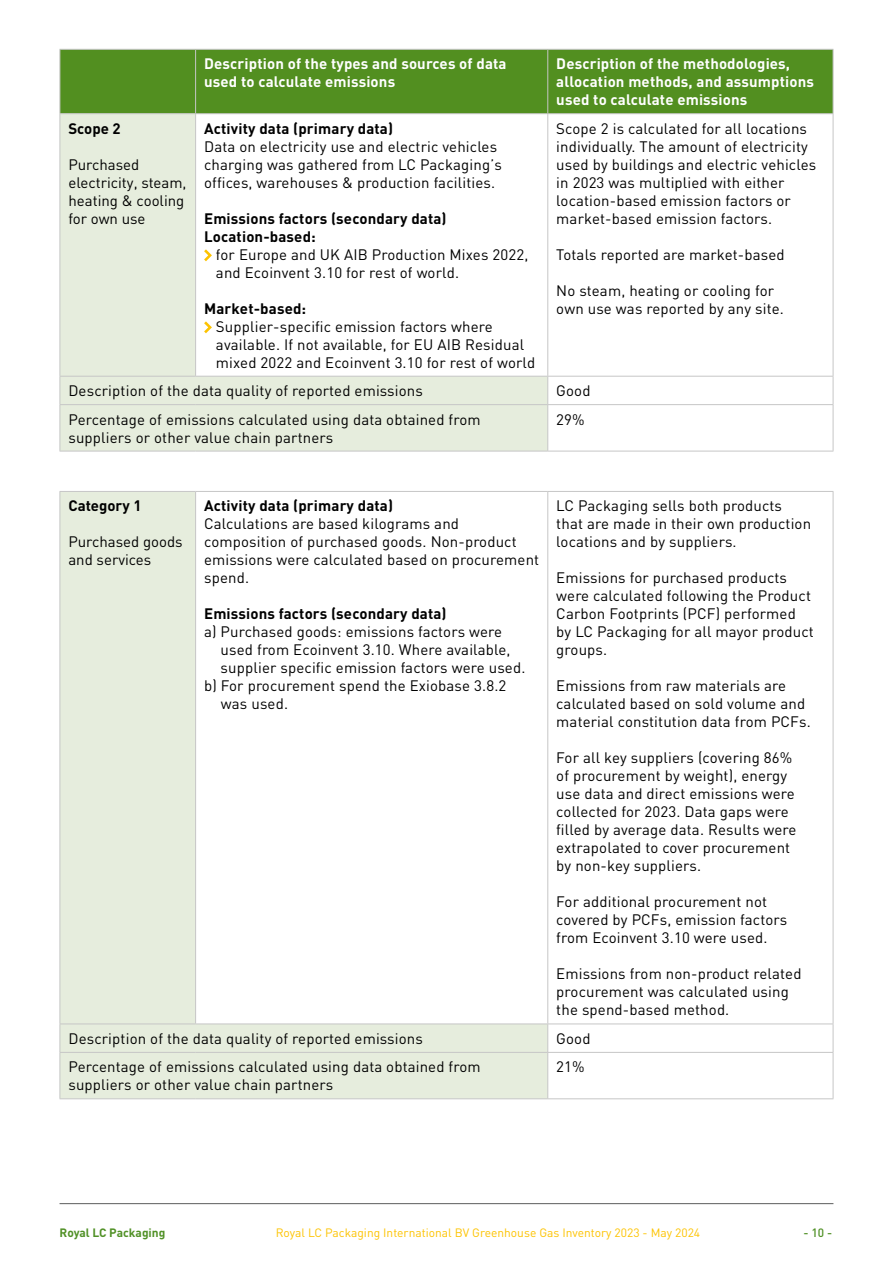
<style>
.page{position:relative;width:893px;height:1263px;background:#fff}
.page>*{position:absolute;margin:0;border:0;box-sizing:border-box;transform-origin:0 0}
.t1{font:15px/18px "DIN";letter-spacing:.01em;color:#000}
.t2{font:700 15px/18px "DIN";letter-spacing:.01em;color:#000}
.t3{font:700 15px/18px "DIN";letter-spacing:.01em;color:#fff}
.t4{font:12px "DIN";color:#fdc300}
.t5{font:700 12px "DIN";color:#519127}
.t6{font:500 12px "DIN";color:#519127}
</style>
<div class="page">
<hr style="left:60px;top:1203px;width:773px;height:1px;background:#5c5d5d">
<div style="left:61px;top:50px;width:772px;height:63px;background:#528f20"></div>
<svg style="left:61px;top:114px;width:486px;height:337px"></svg>
<hr style="left:60px;top:49px;width:136px;height:1px;background:#c6c6c6">
<hr style="left:60px;top:50px;width:1px;height:63px;background:#c6c6c6">
<hr style="left:196px;top:49px;width:352px;height:1px;background:#c6c6c6">
<hr style="left:195px;top:50px;width:1px;height:63px;background:#c6c6c6">
<hr style="left:548px;top:49px;width:285px;height:1px;background:#c6c6c6">
<hr style="left:547px;top:50px;width:1px;height:63px;background:#c6c6c6">
<hr style="left:833px;top:50px;width:1px;height:63px;background:#c6c6c6">
<hr style="left:60px;top:113px;width:136px;height:1px;background:#c6c6c6">
<hr style="left:60px;top:114px;width:1px;height:262px;background:#c6c6c6">
<hr style="left:196px;top:113px;width:352px;height:1px;background:#c6c6c6">
<hr style="left:195px;top:114px;width:1px;height:262px;background:#c6c6c6">
<hr style="left:548px;top:113px;width:285px;height:1px;background:#c6c6c6">
<hr style="left:547px;top:114px;width:1px;height:262px;background:#c6c6c6">
<hr style="left:833px;top:114px;width:1px;height:262px;background:#c6c6c6">
<hr style="left:60px;top:376px;width:136px;height:1px;background:#c6c6c6">
<svg style="left:60px;top:377px;width:1px;height:27px"></svg>
<hr style="left:196px;top:376px;width:352px;height:1px;background:#c6c6c6">
<hr style="left:548px;top:376px;width:285px;height:1px;background:#c6c6c6">
<svg style="left:547px;top:377px;width:1px;height:27px"></svg>
<svg style="left:833px;top:377px;width:1px;height:27px"></svg>
<hr style="left:60px;top:404px;width:136px;height:1px;background:#c6c6c6">
<hr style="left:60px;top:405px;width:1px;height:46px;background:#c6c6c6">
<hr style="left:196px;top:404px;width:352px;height:1px;background:#c6c6c6">
<hr style="left:548px;top:404px;width:285px;height:1px;background:#c6c6c6">
<hr style="left:547px;top:405px;width:1px;height:46px;background:#c6c6c6">
<hr style="left:833px;top:405px;width:1px;height:46px;background:#c6c6c6">
<hr style="left:60px;top:451px;width:136px;height:1px;background:#c6c6c6">
<hr style="left:196px;top:451px;width:352px;height:1px;background:#c6c6c6">
<hr style="left:548px;top:451px;width:285px;height:1px;background:#c6c6c6">
<svg style="left:204px;top:249px;width:8px;height:12px"></svg>
<svg style="left:204px;top:321px;width:8px;height:12px"></svg>
<svg style="left:61px;top:492px;width:486px;height:606px"></svg>
<hr style="left:60px;top:491px;width:136px;height:1px;background:#c6c6c6">
<hr style="left:60px;top:492px;width:1px;height:531px;background:#c6c6c6">
<hr style="left:196px;top:491px;width:352px;height:1px;background:#c6c6c6">
<hr style="left:195px;top:492px;width:1px;height:531px;background:#c6c6c6">
<hr style="left:548px;top:491px;width:285px;height:1px;background:#c6c6c6">
<hr style="left:547px;top:492px;width:1px;height:531px;background:#c6c6c6">
<hr style="left:833px;top:492px;width:1px;height:531px;background:#c6c6c6">
<hr style="left:60px;top:1023px;width:136px;height:1px;background:#c6c6c6">
<svg style="left:60px;top:1024px;width:1px;height:28px"></svg>
<hr style="left:196px;top:1023px;width:352px;height:1px;background:#c6c6c6">
<hr style="left:548px;top:1023px;width:285px;height:1px;background:#c6c6c6">
<svg style="left:547px;top:1024px;width:1px;height:28px"></svg>
<svg style="left:833px;top:1024px;width:1px;height:28px"></svg>
<hr style="left:60px;top:1052px;width:136px;height:1px;background:#c6c6c6">
<hr style="left:60px;top:1053px;width:1px;height:45px;background:#c6c6c6">
<hr style="left:196px;top:1052px;width:352px;height:1px;background:#c6c6c6">
<hr style="left:548px;top:1052px;width:285px;height:1px;background:#c6c6c6">
<hr style="left:547px;top:1053px;width:1px;height:45px;background:#c6c6c6">
<hr style="left:833px;top:1053px;width:1px;height:45px;background:#c6c6c6">
<hr style="left:60px;top:1098px;width:136px;height:1px;background:#c6c6c6">
<hr style="left:196px;top:1098px;width:352px;height:1px;background:#c6c6c6">
<hr style="left:548px;top:1098px;width:285px;height:1px;background:#c6c6c6">
<p class="t2" style="left:68px;top:119px;width:54px">Scope 2</p>
<p class="t1" style="left:68px;top:155px;width:120px">Purchased electricity, steam, heating &amp; cooling for own use</p>
<p class="t3" style="left:204px;top:54px;width:304px">Description of the types and sources of data used to calculate emissions</p>
<p class="t3" style="left:556px;top:54px;width:259px">Description of the methodologies, allocation methods, and assumptions used to calculate emissions</p>
<p class="t2" style="left:204px;top:119px;width:191px">Activity data (primary data)</p>
<p class="t1" style="left:204px;top:137px;width:299px">Data on electricity use and electric vehicles charging was gathered from LC Packaging’s offices, warehouses &amp; production facilities.</p>
<p class="t2" style="left:204px;top:209px;width:244px">Emissions factors (secondary data)<br>Location-based:</p>
<p class="t1" style="left:216px;top:245px;width:314px">for Europe and UK AIB Production Mixes 2022, and Ecoinvent 3.10 for rest of world.</p>
<p class="t2" style="left:204px;top:299px;width:104px">Market-based:</p>
<p class="t1" style="left:216px;top:317px;width:321px">Supplier-specific emission factors where available. If not available, for EU AIB Residual mixed 2022 and Ecoinvent 3.10 for rest of world</p>
<p class="t1" style="left:556px;top:119px;width:261px">Scope 2 is calculated for all locations individually. The amount of electricity used by buildings and electric vehicles in 2023 was multiplied with either location-based emission factors or market-based emission factors.</p>
<p class="t1" style="left:556px;top:245px;width:230px">Totals reported are market-based</p>
<p class="t1" style="left:556px;top:281px;width:229px">No steam, heating or cooling for own use was reported by any site.</p>
<p class="t1" style="left:68px;top:381px;width:356px">Description of the data quality of reported emissions</p>
<p class="t1" style="left:556px;top:381px;width:36px">Good</p>
<p class="t1" style="left:68px;top:410px;width:414px">Percentage of emissions calculated using data obtained from suppliers or other value chain partners</p>
<p class="t1" style="left:556px;top:410px;width:30px">29%</p>
<p class="t2" style="left:68px;top:496px;width:75px">Category 1</p>
<p class="t1" style="left:68px;top:533px;width:116px">Purchased goods and services</p>
<p class="t2" style="left:204px;top:496px;width:191px">Activity data (primary data)</p>
<p class="t1" style="left:204px;top:515px;width:337px">Calculations are based kilograms and composition of purchased goods. Non-product emissions were calculated based on procurement spend.</p>
<p class="t2" style="left:204px;top:604px;width:244px">Emissions factors (secondary data)</p>
<p class="t1" style="left:204px;top:623px;width:299px">a) Purchased goods: emissions factors were</p>
<p class="t1" style="left:221px;top:641px;width:291px">used from Ecoinvent 3.10. Where available,</p>
<p class="t1" style="left:221px;top:659px;width:306px">supplier specific emission factors were used.</p>
<p class="t1" style="left:204px;top:677px;width:304px">b) For procurement spend the Exiobase 3.8.2</p>
<p class="t1" style="left:221px;top:695px;width:69px">was used.</p>
<p class="t1" style="left:556px;top:497px;width:256px">LC Packaging sells both products that are made in their own production locations and by suppliers.</p>
<p class="t1" style="left:556px;top:569px;width:259px">Emissions for purchased products were calculated following the Product<br>Carbon Footprints (PCF) performed by LC Packaging for all mayor product groups.</p>
<p class="t1" style="left:556px;top:677px;width:256px">Emissions from raw materials are calculated based on sold volume and material constitution data from PCFs.</p>
<p class="t1" style="left:556px;top:749px;width:242px">For all key suppliers (covering 86% of procurement by weight), energy use data and direct emissions were collected for 2023. Data gaps were filled by average data. Results were extrapolated to cover procurement by non-key suppliers.</p>
<p class="t1" style="left:556px;top:893px;width:232px">For additional procurement not covered by PCFs, emission factors from Ecoinvent 3.10 were used.</p>
<p class="t1" style="left:556px;top:965px;width:247px">Emissions from non-product related procurement was calculated using the spend-based method.</p>
<p class="t1" style="left:68px;top:1029px;width:356px">Description of the data quality of reported emissions</p>
<p class="t1" style="left:556px;top:1029px;width:36px">Good</p>
<p class="t1" style="left:68px;top:1057px;width:414px">Percentage of emissions calculated using data obtained from suppliers or other value chain partners</p>
<p class="t1" style="left:556px;top:1057px;width:30px">21%</p>
<p class="t5" style="left:60px;top:1225px;width:107px">Royal LC Packaging</p>
<p class="t4" style="left:276px;top:1225px;width:426px">Royal LC Packaging International BV Greenhouse Gas Inventory 2023 - May 2024</p>
<p class="t6" style="left:803px;top:1225px;width:30px">- 10 -</p>
</div>
